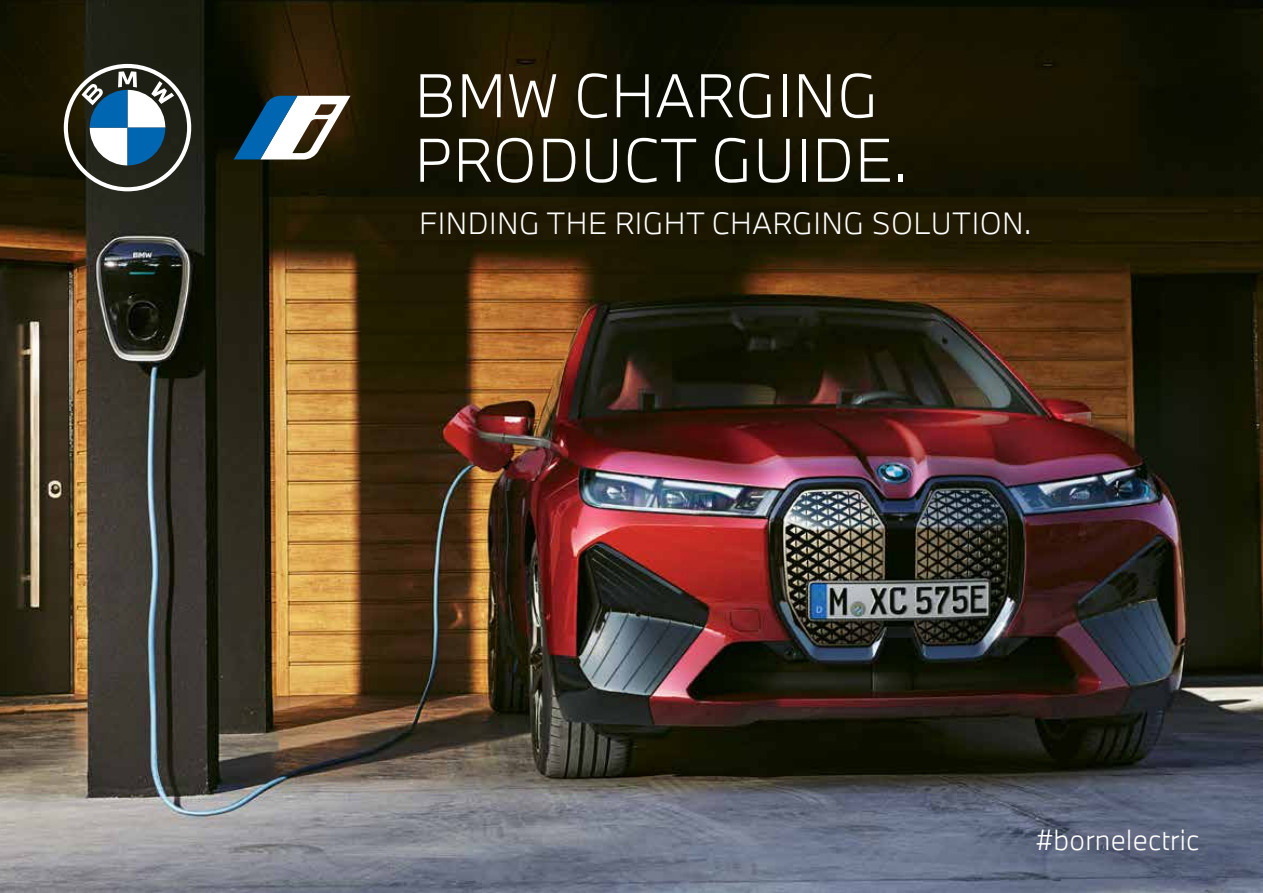
<style>
.page{position:relative;width:1263px;height:893px;background:#fff}
.page>*{position:absolute;margin:0;border:0;box-sizing:border-box;transform-origin:0 0}
.t1{font:300 57px/64.5px "BMW Type Next";letter-spacing:.015em;color:#fff}
.t2{font:300 28.5px "BMW Type Next";letter-spacing:.015em;color:#fff}
.t3{font:300 27px "BMW Type Next";letter-spacing:.01em;color:#fff}
</style>
<div class="page">
<img style="left:0;top:0;width:1263px;height:893px">
<svg style="left:234px;top:96px;width:116px;height:63px"></svg>
<svg style="left:64px;top:64px;width:127px;height:127px"></svg>
<h1 class="t1" style="left:415px;top:63px;width:494px">BMW CHARGING<br>PRODUCT GUIDE.</h1>
<p class="t2" style="left:419px;top:204px;width:613px">FINDING THE RIGHT CHARGING SOLUTION.</p>
<p class="t3" style="left:1036px;top:822px;width:165px">#bornelectric</p>
</div>
